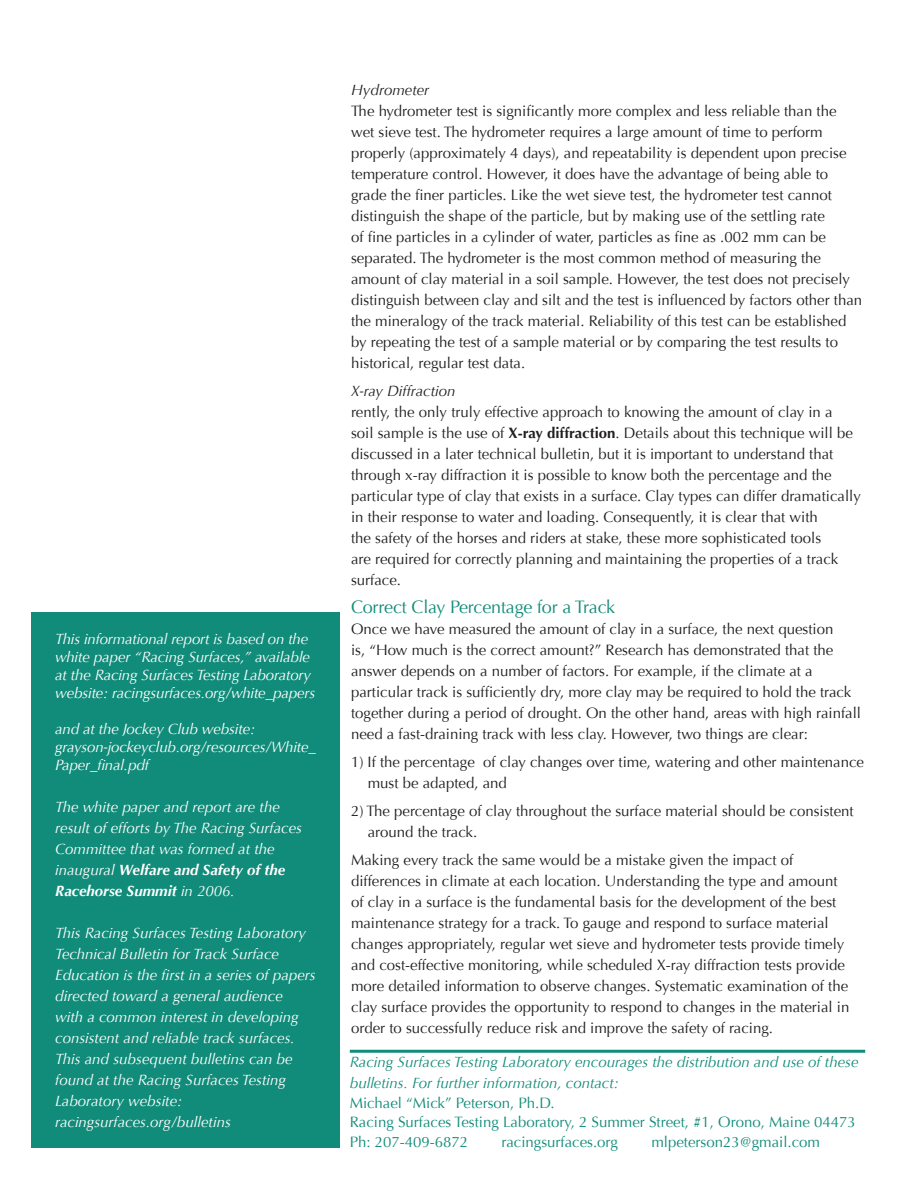
<style>
.page{position:relative;width:918px;height:1188px;background:#fff}
.page>*{position:absolute;margin:0;border:0;box-sizing:border-box;transform-origin:0 0}
.t1{font:18px "Optima";letter-spacing:-.01em;color:#128c7a}
.t2{font:15px/21px "Optima";color:#231f20}
.t3{font:italic 15px/21px "Optima";color:#fff}
.t4{font:15px "Optima";color:#128c7a}
.t5{font:italic 15px/21px "Optima";color:#128c7a}
.t6{font:italic 15px "Optima";color:#231f20}
.s1{font-weight:700}
</style>
<div class="page">
<div style="left:31px;top:613px;width:309px;height:535px;background:#128c7a"></div>
<hr style="left:350px;top:1050px;width:515px;height:3px;background:#128c7a">
<p class="t3" style="left:55px;top:630px;width:262px;line-height:18px">This informational report is based on the white paper “Racing Surfaces,” available at the Racing Surfaces Testing Laboratory website: racingsurfaces.org/white_papers</p>
<p class="t3" style="left:55px;top:718px;width:201px">and at the Jockey Club website:</p>
<p class="t3" style="left:55px;top:738px;width:262px;line-height:18px">grayson-jockeyclub.org/resources/White_<br>Paper_final.pdf</p>
<p class="t3" style="left:55px;top:796px;width:248px">The white paper and report are the result of efforts by The Racing Surfaces Committee that was formed at the inaugural <span class="s1">Welfare and Safety of the Racehorse Summit</span> in 2006.</p>
<p class="t3" style="left:55px;top:922px;width:262px">This Racing Surfaces Testing Laboratory Technical Bulletin for Track Surface Education is the first in a series of papers directed toward a general audience<br>with a common interest in developing consistent and reliable track surfaces.<br>This and subsequent bulletins can be found at the Racing Surfaces Testing Laboratory website: racingsurfaces.org/bulletins</p>
<p class="t6" style="left:351px;top:81px;width:80px">Hydrometer</p>
<p class="t2" style="left:351px;top:101px;width:513px">The hydrometer test is significantly more complex and less reliable than the wet sieve test. The hydrometer requires a large amount of time to perform properly (approximately 4 days), and repeatability is dependent upon precise temperature control. However, it does have the advantage of being able to grade the finer particles. Like the wet sieve test, the hydrometer test cannot distinguish the shape of the particle, but by making use of the settling rate<br>of fine particles in a cylinder of water, particles as fine as .002 mm can be separated. The hydrometer is the most common method of measuring the amount of clay material in a soil sample. However, the test does not precisely distinguish between clay and silt and the test is influenced by factors other than the mineralogy of the track material. Reliability of this test can be established by repeating the test of a sample material or by comparing the test results to historical, regular test data.</p>
<p class="t6" style="left:351px;top:382px;width:106px">X-ray Diffraction</p>
<p class="t2" style="left:351px;top:402px;width:511px">rently, the only truly effective approach to knowing the amount of clay in a<br>soil sample is the use of <span class="s1">X-ray diffraction</span>. Details about this technique will be discussed in a later technical bulletin, but it is important to understand that through x-ray diffraction it is possible to know both the percentage and the particular type of clay that exists in a surface. Clay types can differ dramatically in their response to water and loading. Consequently, it is clear that with<br>the safety of the horses and riders at stake, these more sophisticated tools<br>are required for correctly planning and maintaining the properties of a track surface.</p>
<p class="t1" style="left:351px;top:597px;width:266px">Correct Clay Percentage for a Track</p>
<p class="t2" style="left:351px;top:619px;width:512px">Once we have measured the amount of clay in a surface, the next question<br>is, “How much is the correct amount?” Research has demonstrated that the answer depends on a number of factors. For example, if the climate at a particular track is sufficiently dry, more clay may be required to hold the track together during a period of drought. On the other hand, areas with high rainfall need a fast-draining track with less clay. However, two things are clear:</p>
<p class="t2" style="left:368px;top:752px;width:498px;text-indent:-17px">1) If the percentage of clay changes over time, watering and other maintenance must be adapted, and</p>
<p class="t2" style="left:368px;top:800px;width:488px;text-indent:-17px">2) The percentage of clay throughout the surface material should be consistent around the track.</p>
<p class="t2" style="left:351px;top:849px;width:500px">Making every track the same would be a mistake given the impact of differences in climate at each location. Understanding the type and amount of clay in a surface is the fundamental basis for the development of the best maintenance strategy for a track. To gauge and respond to surface material changes appropriately, regular wet sieve and hydrometer tests provide timely and cost-effective monitoring, while scheduled X-ray diffraction tests provide more detailed information to observe changes. Systematic examination of the clay surface provides the opportunity to respond to changes in the material in order to successfully reduce risk and improve the safety of racing.</p>
<p class="t5" style="left:350px;top:1051px;width:510px">Racing Surfaces Testing Laboratory encourages the distribution and use of these bulletins. For further information, contact:</p>
<p class="t4" style="left:350px;top:1094px;width:206px">Michael “Mick” Peterson, Ph.D.</p>
<p class="t4" style="left:350px;top:1113px;width:507px">Racing Surfaces Testing Laboratory, 2 Summer Street, #1, Orono, Maine 04473</p>
<p class="t4" style="left:350px;top:1133px;width:120px">Ph: 207-409-6872</p>
<p class="t4" style="left:502px;top:1133px;width:118px">racingsurfaces.org</p>
<p class="t4" style="left:651px;top:1133px;width:170px">mlpeterson23@gmail.com</p>
</div>
